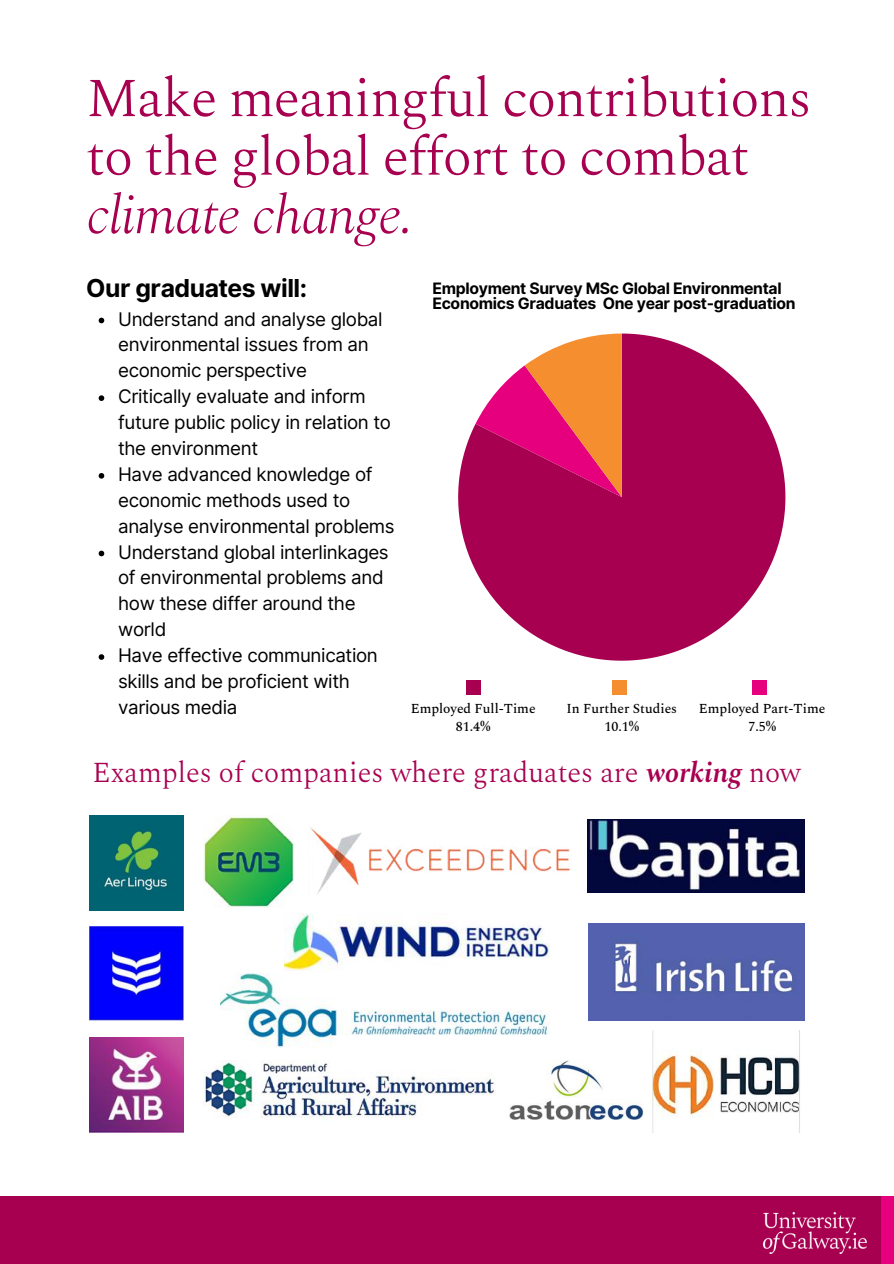
<style>
.page{position:relative;width:894px;height:1264px;background:#fff}
.page>*{position:absolute;margin:0;border:0;box-sizing:border-box;transform-origin:0 0}
.t1{font:300 54.75px/58.5px "Spectral";letter-spacing:-.02em;color:#a80050}
.t2{font:italic 300 54.75px "Spectral";letter-spacing:-.02em;color:#a80050}
.t3{font:300 28.5px "Spectral";color:#a80050}
.t4{font:700 24.75px "Inter";letter-spacing:-.02em;color:#000}
.t5{font:18.75px/25.8px "Inter";letter-spacing:-.02em;color:#000}
.t6{font:700 15.75px/15.8px "Inter";letter-spacing:-.02em;color:#000}
.t7{font:500 13.5px/18px "Spectral";color:#000;text-align:center}
.s1{font-weight:600;font-style:italic}
</style>
<div class="page">
<div style="left:0;top:1196px;width:893px;height:67px;background:#a80050"></div>
<img style="left:89px;top:1037px;width:95px;height:95px">
<img style="left:89px;top:815px;width:95px;height:95px">
<img style="left:89px;top:926px;width:95px;height:94px">
<img style="left:203px;top:815px;width:90px;height:92px">
<img style="left:509px;top:1060px;width:133px;height:59px">
<img style="left:220px;top:973px;width:329px;height:75px">
<img style="left:587px;top:820px;width:217px;height:72px">
<img style="left:588px;top:923px;width:216px;height:97px">
<img style="left:203px;top:1060px;width:292px;height:58px">
<img style="left:310px;top:827px;width:261px;height:67px">
<img style="left:285px;top:913px;width:264px;height:57px">
<img style="left:652px;top:1030px;width:148px;height:102px">
<div style="left:880px;top:1196px;width:13px;height:67px;background:#e6007e"></div>
<svg style="left:458px;top:333px;width:327px;height:327px;fill:#a80050"></svg>
<svg style="left:475px;top:333px;width:146px;height:164px"></svg>
<div style="left:612px;top:680px;width:14px;height:14px;background:#f58e2f"></div>
<svg style="left:99px;top:318px;width:5px;height:5px"></svg>
<svg style="left:99px;top:395px;width:5px;height:6px"></svg>
<svg style="left:99px;top:473px;width:5px;height:5px"></svg>
<svg style="left:99px;top:550px;width:5px;height:6px"></svg>
<svg style="left:99px;top:654px;width:5px;height:6px"></svg>
<div style="left:466px;top:680px;width:14px;height:14px;background:#a80050"></div>
<div style="left:752px;top:679px;width:14px;height:15px;background:#e6007e"></div>
<img style="left:763px;top:1212px;width:103px;height:41px">
<h1 class="t1" style="left:86px;top:70px;width:726px">Make meaningful contributions to the global effort to combat</h1>
<h1 class="t2" style="left:86px;top:175px;width:329px">climate change.</h1>
<h3 class="t4" style="left:86px;top:273px;width:222px">Our graduates will:</h3>
<p class="t5" style="left:118px;top:306px;width:278px">Understand and analyse global environmental issues from an economic perspective<br>Critically evaluate and inform future public policy in relation to the environment<br>Have advanced knowledge of economic methods used to analyse environmental problems<br>Understand global interlinkages of environmental problems and how these differ around the world<br>Have effective communication skills and be proficient with various media</p>
<p class="t6" style="left:432px;top:280px;width:365px">Employment Survey MSc Global Environmental<br>Economics Graduates One year post-graduation</p>
<p class="t7" style="left:410px;top:700px;width:126px">Employed Full-Time<br>81.4%</p>
<p class="t7" style="left:566px;top:700px;width:112px">In Further Studies<br>10.1%</p>
<p class="t7" style="left:698px;top:700px;width:128px">Employed Part-Time<br>7.5%</p>
<h2 class="t3" style="left:93px;top:752px;width:709px">Examples of companies where graduates are <span class="s1">working</span> now</h2>
</div>
